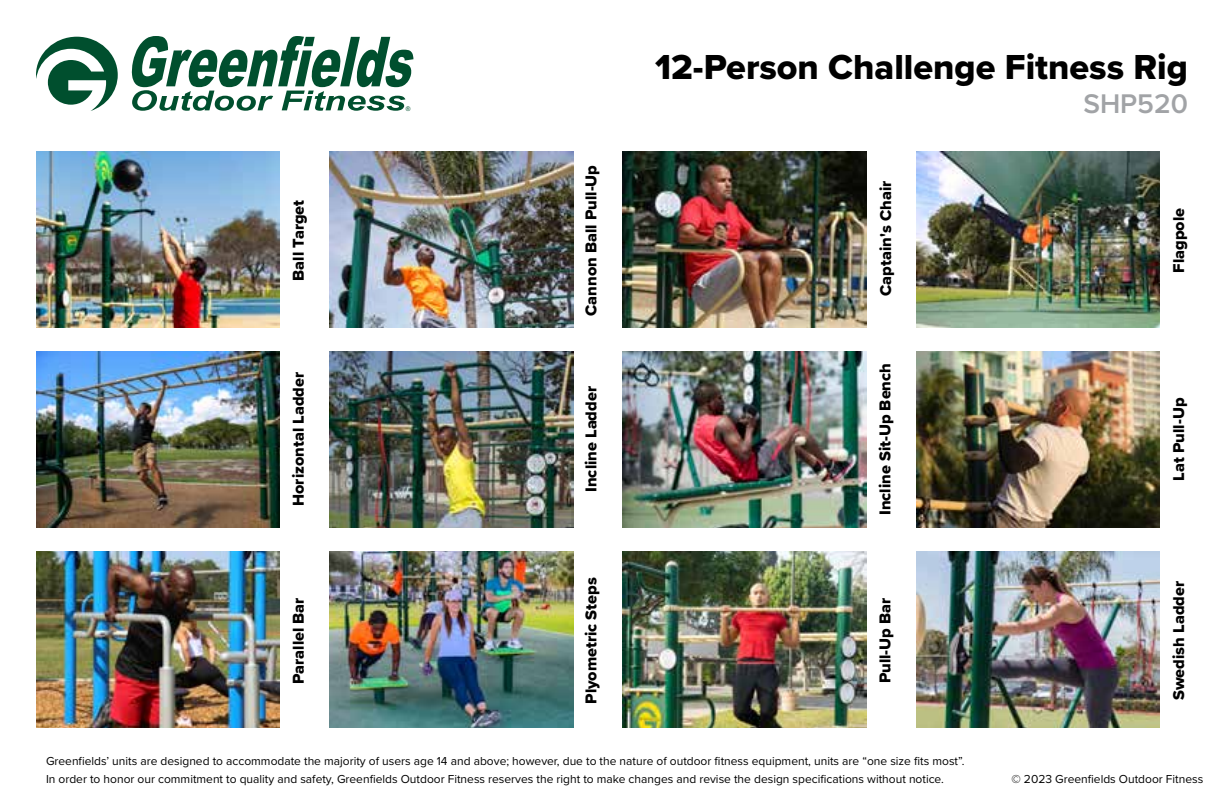
<style>
.page{position:relative;width:1224px;height:792px;background:#fff}
.page>*{position:absolute;margin:0;border:0;box-sizing:border-box;transform-origin:0 0}
.t1{font:36px "Proxima Nova Extrabld";color:#000}
.t2{font:600 28px "Proxima Nova";color:#a1a3a6}
.t3{font:16.2px "Proxima Nova Extrabld";color:#000}
.t4{font:12px "Proxima Nova";color:#000}
.t5{font:6.2px "Arial";color:#004f2e}
</style>
<div class="page">
<svg style="left:132px;top:36px;width:281px;height:75px"></svg>
<svg style="left:36px;top:37px;width:82px;height:74px"></svg>
<img style="left:36px;top:151px;width:244px;height:176px">
<img style="left:329px;top:151px;width:244px;height:176px">
<img style="left:623px;top:151px;width:244px;height:176px">
<img style="left:916px;top:151px;width:244px;height:176px">
<img style="left:36px;top:351px;width:244px;height:176px">
<img style="left:329px;top:351px;width:244px;height:176px">
<img style="left:623px;top:351px;width:244px;height:176px">
<img style="left:916px;top:351px;width:244px;height:176px">
<img style="left:36px;top:551px;width:244px;height:176px">
<img style="left:329px;top:551px;width:244px;height:176px">
<img style="left:623px;top:551px;width:244px;height:176px">
<img style="left:916px;top:551px;width:244px;height:176px">
<h3 class="t3" style="left:286px;top:281px;width:82px;rotate:-90deg">Ball Target</h3>
<h3 class="t3" style="left:286px;top:506px;width:135px;rotate:-90deg">Horizontal Ladder</h3>
<h3 class="t3" style="left:286px;top:684px;width:88px;rotate:-90deg">Parallel Bar</h3>
<p class="t5" style="left:406px;top:104px;width:6px">®</p>
<h3 class="t3" style="left:579px;top:316px;width:152px;rotate:-90deg">Cannon Ball Pull-Up</h3>
<h3 class="t3" style="left:579px;top:492px;width:107px;rotate:-90deg">Incline Ladder</h3>
<h3 class="t3" style="left:579px;top:704px;width:128px;rotate:-90deg">Plyometric Steps</h3>
<h1 class="t1" style="left:655px;top:41px;width:534px">12-Person Challenge Fitness Rig</h1>
<h2 class="t2" style="left:1083px;top:83px;width:106px">SHP520</h2>
<h3 class="t3" style="left:874px;top:296px;width:116px;rotate:-90deg">Captain's Chair</h3>
<h3 class="t3" style="left:873px;top:515px;width:154px;rotate:-90deg">Incline Sit-Up Bench</h3>
<h3 class="t3" style="left:873px;top:683px;width:87px;rotate:-90deg">Pull-Up Bar</h3>
<h3 class="t3" style="left:1167px;top:273px;width:66px;rotate:-90deg">Flagpole</h3>
<h3 class="t3" style="left:1167px;top:481px;width:84px;rotate:-90deg">Lat Pull-Up</h3>
<h3 class="t3" style="left:1167px;top:700px;width:120px;rotate:-90deg">Swedish Ladder</h3>
<p class="t4" style="left:46px;top:752px;width:920px">Greenfields’ units are designed to accommodate the majority of users age 14 and above; however, due to the nature of outdoor fitness equipment, units are “one size fits most”.</p>
<p class="t4" style="left:46px;top:770px;width:900px">In order to honor our commitment to quality and safety, Greenfields Outdoor Fitness reserves the right to make changes and revise the design specifications without notice.</p>
<p class="t4" style="left:1012px;top:770px;width:193px">© 2023 Greenfields Outdoor Fitness</p>
</div>
